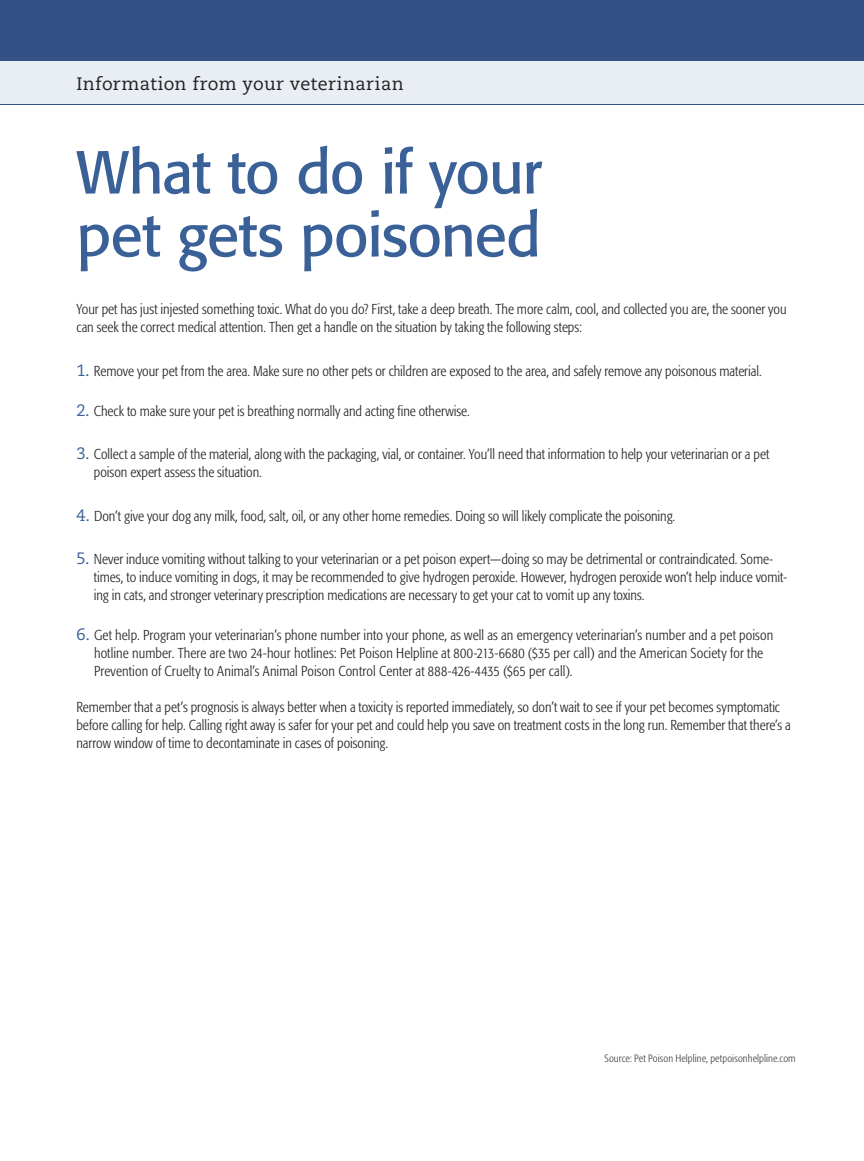
<style>
.page{position:relative;width:864px;height:1161px;background:#fff}
.page>*{position:absolute;margin:0;border:0;box-sizing:border-box;transform-origin:0 0}
.t1{font:60px/63px "Formata";letter-spacing:-.02em;color:#396097}
.t2{font:18px "Caecilia LT Std";letter-spacing:.02em;color:#231f20}
.t3{font:300 condensed 14.25px/18px "Formata";color:#231f20}
.t4{font:300 condensed 10.5px "Formata";letter-spacing:.01em;color:#3e3e3f}
.s1{font-family:"Caecilia LT Std";font-weight:400;font-stretch:normal;font-size:16.5px;color:#396097}
</style>
<div class="page">
<div style="left:0;top:0;width:864px;height:104px;background:#355085"></div>
<div style="left:0;top:61px;width:864px;height:43px;background:#e9edf4"></div>
<p class="t2" style="left:76px;top:74px;width:329px">Information from your veterinarian</p>
<h1 class="t1" style="left:76px;top:141px;width:468px">What to do if your pet gets poisoned</h1>
<p class="t3" style="left:76px;top:300px;width:712px">Your pet has just injested something toxic. What do you do? First, take a deep breath. The more calm, cool, and collected you are, the sooner you can seek the correct medical attention. Then get a handle on the situation by taking the following steps:</p>
<p class="t3" style="left:76px;top:362px;width:687px"><span class="s1">1.</span> Remove your pet from the area. Make sure no other pets or children are exposed to the area, and safely remove any poisonous material.</p>
<p class="t3" style="left:76px;top:401px;width:395px"><span class="s1">2.</span> Check to make sure your pet is breathing normally and acting fine otherwise.</p>
<p class="t3" style="left:94px;top:445px;width:677px;text-indent:-17px"><span class="s1">3.</span> Collect a sample of the material, along with the packaging, vial, or container. You’ll need that information to help your veterinarian or a pet poison expert assess the situation.</p>
<p class="t3" style="left:76px;top:506px;width:600px"><span class="s1">4.</span> Don’t give your dog any milk, food, salt, oil, or any other home remedies. Doing so will likely complicate the poisoning.</p>
<p class="t3" style="left:94px;top:550px;width:695px;text-indent:-17px"><span class="s1">5.</span> Never induce vomiting without talking to your veterinarian or a pet poison expert—doing so may be detrimental or contraindicated. Some&shy;times, to induce vomiting in dogs, it may be recommended to give hydrogen peroxide. However, hydrogen peroxide won’t help induce vomit&shy;ing in cats, and stronger veterinary prescription medications are necessary to get your cat to vomit up any toxins.</p>
<p class="t3" style="left:94px;top:626px;width:681px;text-indent:-18px"><span class="s1">6.</span> Get help. Program your veterinarian’s phone number into your phone, as well as an emergency veterinarian’s number and a pet poison hotline number. There are two 24-hour hotlines: Pet Poison Helpline at 800-213-6680 ($35 per call) and the American Society for the<br>Prevention of Cruelty to Animal’s Animal Poison Control Center at 888-426-4435 ($65 per call).</p>
<p class="t3" style="left:76px;top:698px;width:716px">Remember that a pet’s prognosis is always better when a toxicity is reported immediately, so don’t wait to see if your pet becomes symptomatic before calling for help. Calling right away is safer for your pet and could help you save on treatment costs in the long run. Remember that there’s a narrow window of time to decontaminate in cases of poisoning.</p>
<p class="t4" style="left:605px;top:1052px;width:193px">Source: Pet Poison Helpline, petpoisonhelpline.com</p>
</div>
